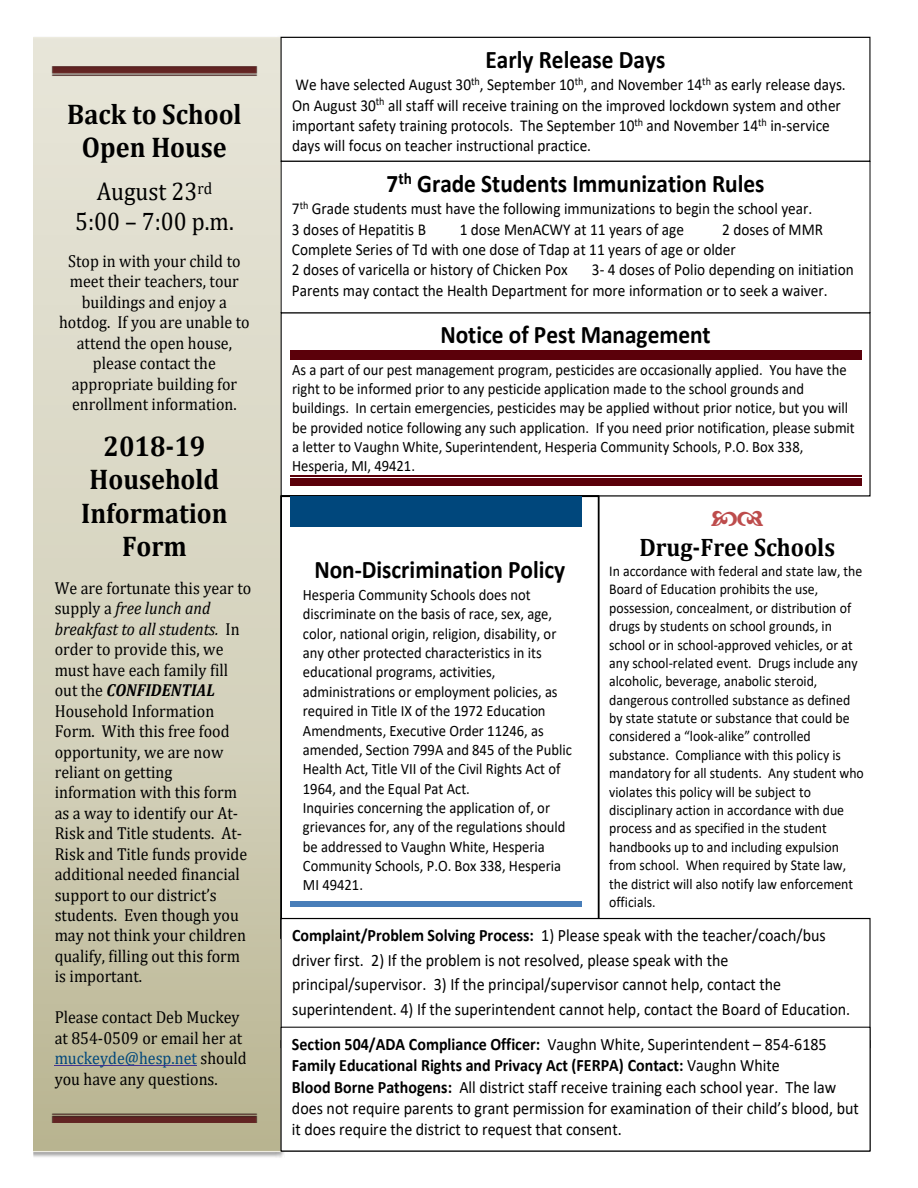
<style>
.page{position:relative;width:918px;height:1188px;background:#fff}
.page>*{position:absolute;margin:0;border:0;box-sizing:border-box;transform-origin:0 0}
.t1{font:700 28.5px/33.5px "Cambria";color:#000;text-align:center;scale:.92 1}
.t2{font:700 25.35px "Calibri";color:#000;scale:.92 1}
.t3{font:25.35px/29.7px "Cambria";color:#000;text-align:center;scale:.92 1}
.t4{font:700 25.35px "Cambria";color:#000;scale:.92 1}
.t5{font:17.4px/20.4px "Cambria";color:#000;scale:.92 1}
.t6{font:17.4px/21.3px "Calibri";color:#000;scale:.92 1}
.t7{font:16.65px/20.2px "Calibri";color:#000;scale:.92 1}
.t8{font:15.9px/19.4px "Calibri";color:#000;scale:.92 1}
.t9{font:15px/18.5px "Calibri";color:#000;scale:.92 1}
.s1{font-style:italic}
.s2{font-weight:700;font-style:italic}
.s3{color:#00477c}
.s4{font-weight:700}
</style>
<div class="page">
<svg style="left:33px;top:37px;width:248px;height:1115px;background:#cdc9b2"></svg>
<img style="left:33px;top:67px;width:248px;height:1055px">
<hr style="left:55px;top:1065px;width:142px;height:1px;background:#423092">
<div style="left:281px;top:37px;width:590px;height:125px;border:1px solid #000"></div>
<div style="left:290px;top:350px;width:571px;height:7px;background:#5b000a"></div>
<hr style="left:290px;top:358px;width:571px;height:1px;background:#5b000a">
<div style="left:290px;top:478px;width:571px;height:7px;background:#5b000a"></div>
<hr style="left:290px;top:476px;width:571px;height:1px;background:#5b000a">
<img style="left:282px;top:554px;width:316px;height:364px">
<div style="left:290px;top:496px;width:291px;height:31px;background:#00477c"></div>
<div style="left:290px;top:901px;width:291px;height:5px;background:#487eb9"></div>
<div style="left:281px;top:161px;width:589px;height:152px;border:1px solid #000"></div>
<h1 class="t1" style="left:67px;top:96px;width:191px">Back to School<br>Open House</h1>
<h2 class="t3" style="left:75px;top:177px;width:174px">August 23<sup>rd<br></sup>5:00 – 7:00 p.m.</h2>
<p class="t5" style="left:59px;top:251px;width:209px;text-align:center">Stop in with your child to meet their teachers, tour buildings and enjoy a hotdog. If you are unable to attend the open house, please contact the appropriate building for enrollment information.</p>
<h1 class="t1" style="left:81px;top:428px;width:161px">2018-19<br>Household<br>Information<br>Form</h1>
<p class="t5" style="left:55px;top:578px;width:215px">We are fortunate this year to supply a <span class="s1">free lunch and breakfast to all students.</span> In order to provide this, we must have each family fill out the <span class="s2">CONFIDENTIAL<br></span>Household Information<br>Form. With this free food opportunity, we are now reliant on getting information with this form as a way to identify our At-<br>Risk and Title students. At-<br>Risk and Title funds provide additional needed financial support to our district’s students. Even though you may not think your children qualify, filling out this form is important.</p>
<p class="t5" style="left:55px;top:1007px;width:210px">Please contact Deb Muckey at 854-0509 or email her at <span class="s3">muckeyde@hesp.net</span> should you have any questions.</p>
<h2 class="t2" style="left:486px;top:41px;width:197px">Early Release Days</h2>
<p class="t7" style="left:292px;top:74px;width:603px">We have selected August 30<sup>th</sup>, September 10<sup>th</sup>, and November 14<sup>th</sup> as early release days.<br>On August 30<sup>th</sup> all staff will receive training on the improved lockdown system and other important safety training protocols. The September 10<sup>th</sup> and November 14<sup>th</sup> in-service days will focus on teacher instructional practice.</p>
<h2 class="t2" style="left:387px;top:165px;width:412px">7<sup>th</sup> Grade Students Immunization Rules</h2>
<p class="t7" style="left:292px;top:198px;width:567px">7<sup>th</sup> Grade students must have the following immunizations to begin the school year.<br>3 doses of Hepatitis B</p>
<p class="t7" style="left:292px;top:219px;width:579px;text-indent:430px">2 doses of MMR<br>Complete Series of Td with one dose of Tdap at 11 years of age or older<br>2 doses of varicella or history of Chicken Pox</p>
<p class="t7" style="left:460px;top:219px;width:245px">1 dose MenACWY at 11 years of age</p>
<p class="t7" style="left:292px;top:259px;width:612px;text-indent:300px">3- 4 doses of Polio depending on initiation<br>Parents may contact the Health Department for more information or to seek a waiver.</p>
<h2 class="t2" style="left:440px;top:317px;width:295px">Notice of Pest Management</h2>
<p class="t8" style="left:292px;top:359px;width:613px">As a part of our pest management program, pesticides are occasionally applied. You have the right to be informed prior to any pesticide application made to the school grounds and buildings. In certain emergencies, pesticides may be applied without prior notice, but you will be provided notice following any such application. If you need prior notification, please submit a letter to Vaughn White, Superintendent, Hesperia Community Schools, P.O. Box 338, Hesperia, MI, 49421.</p>
<h2 class="t4" style="left:639px;top:529px;width:214px">Drug-Free Schools</h2>
<p class="t9" style="left:609px;top:561px;width:278px">In accordance with federal and state law, the Board of Education prohibits the use, possession, concealment, or distribution of drugs by students on school grounds, in school or in school-approved vehicles, or at any school-related event. Drugs include any alcoholic, beverage, anabolic steroid, dangerous controlled substance as defined by state statute or substance that could be considered a “look-alike” controlled substance. Compliance with this policy is mandatory for all students. Any student who violates this policy will be subject to disciplinary action in accordance with due process and as specified in the student handbooks up to and including expulsion from school. When required by State law, the district will also notify law enforcement officials.</p>
<p class="t6" style="left:292px;top:923px;width:608px;line-height:24.5px"><span class="s4">Complaint/Problem Solving Process:</span> 1) Please speak with the teacher/coach/bus driver first. 2) If the problem is not resolved, please speak with the principal/supervisor. 3) If the principal/supervisor cannot help, contact the superintendent. 4) If the superintendent cannot help, contact the Board of Education.</p>
<p class="t6" style="left:292px;top:1033px;width:618px"><span class="s4">Section 504/ADA Compliance Officer:</span> Vaughn White, Superintendent – 854-6185<br><span class="s4">Family Educational Rights and Privacy Act (FERPA) Contact:</span> Vaughn White<br><span class="s4">Blood Borne Pathogens:</span> All district staff receive training each school year. The law does not require parents to grant permission for examination of their child’s blood, but it does require the district to request that consent.</p>
<h2 class="t2" style="left:314px;top:552px;width:274px">Non-Discrimination Policy</h2>
<p class="t8" style="left:303px;top:585px;width:294px">Hesperia Community Schools does not discriminate on the basis of race, sex, age, color, national origin, religion, disability, or any other protected characteristics in its educational programs, activities, administrations or employment policies, as required in Title IX of the 1972 Education Amendments, Executive Order 11246, as amended, Section 799A and 845 of the Public Health Act, Title VII of the Civil Rights Act of 1964, and the Equal Pat Act.<br>Inquiries concerning the application of, or grievances for, any of the regulations should be addressed to Vaughn White, Hesperia Community Schools, P.O. Box 338, Hesperia MI 49421.</p>
</div>
